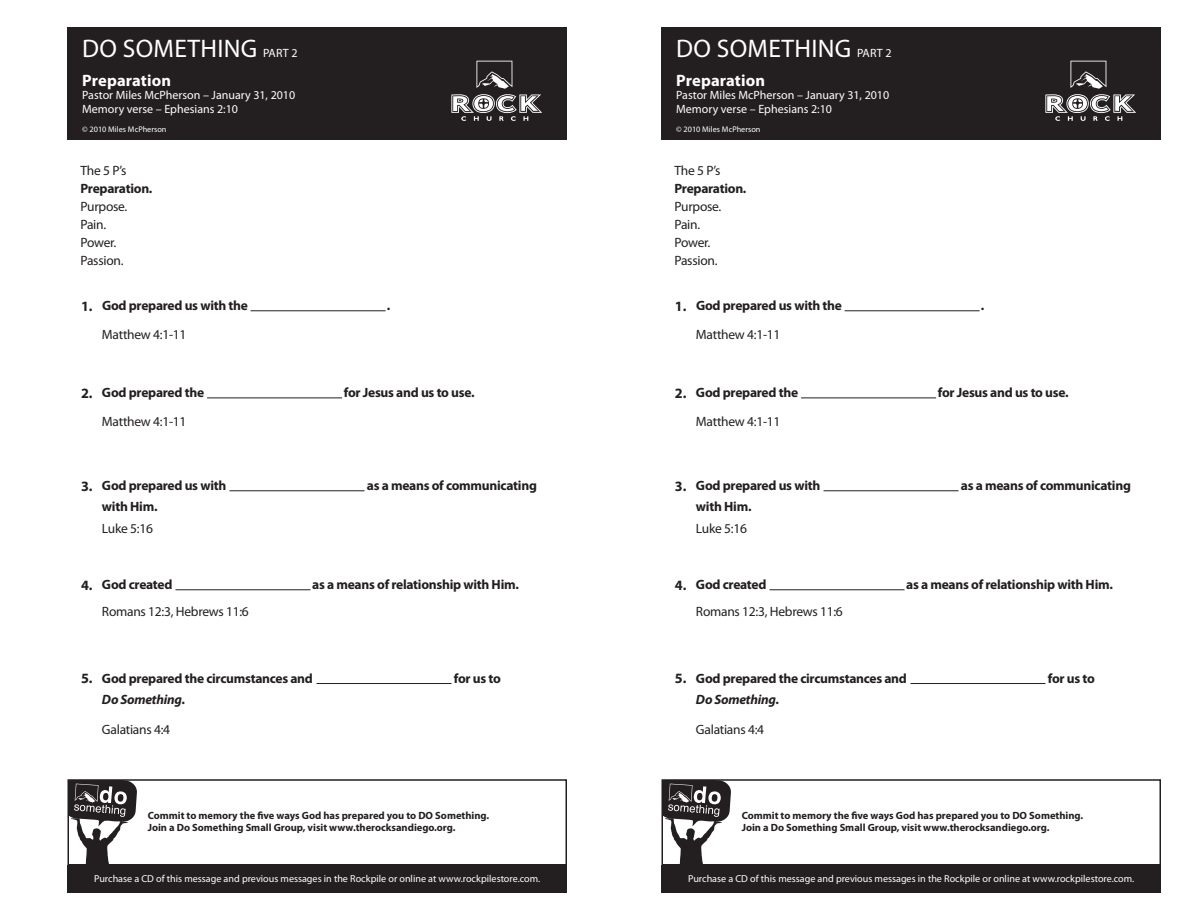
<style>
.page{position:relative;width:1188px;height:918px;background:#fff}
.page>*{position:absolute;margin:0;border:0;box-sizing:border-box;transform-origin:0 0}
.t1{font:25.5px "Myriad Pro";letter-spacing:.01em;color:#fff}
.t2{font:700 16.5px "Myriad Pro";letter-spacing:.01em;color:#fff}
.t3{font:700 14.25px "Myriad Pro";color:#231f20}
.t4{font:700 13.5px "Myriad Pro";letter-spacing:-.02em;color:#231f20}
.t5{font:13.5px/18px "Myriad Pro";letter-spacing:-.02em;color:#231f20}
.t6{font:italic 700 13.5px "Myriad Pro";letter-spacing:-.02em;color:#231f20}
.t7{font:12px/13.5px "Myriad Pro";color:#fff}
.t8{font:700 10.5px/12px "Myriad Pro";color:#231f20}
.t9{font:10.2px "Myriad Pro";color:#fff}
.t10{font:8.25px "Myriad Pro";color:#fff}
.s1{font-size:12px}
.s2{font-style:normal}
</style>
<div class="page">
<svg style="left:71px;top:782px;width:66px;height:81px"></svg>
<svg style="left:665px;top:782px;width:66px;height:81px"></svg>
<div style="left:68px;top:779px;width:499px;height:87px;border:2px solid #231f20"></div>
<div style="left:662px;top:779px;width:499px;height:87px;border:2px solid #231f20"></div>
<div style="left:67px;top:865px;width:500px;height:27px;background:#231f20"></div>
<div style="left:661px;top:865px;width:500px;height:27px;background:#231f20"></div>
<hr style="left:251px;top:310px;width:135px;height:1px;background:#231f20">
<hr style="left:845px;top:310px;width:135px;height:1px;background:#231f20">
<hr style="left:207px;top:398px;width:135px;height:1px;background:#231f20">
<hr style="left:801px;top:398px;width:135px;height:1px;background:#231f20">
<hr style="left:230px;top:490px;width:134px;height:1px;background:#231f20">
<hr style="left:824px;top:490px;width:134px;height:1px;background:#231f20">
<hr style="left:176px;top:589px;width:134px;height:1px;background:#231f20">
<hr style="left:770px;top:589px;width:134px;height:1px;background:#231f20">
<hr style="left:316px;top:683px;width:136px;height:1px;background:#231f20">
<hr style="left:910px;top:683px;width:136px;height:1px;background:#231f20">
<div style="left:68px;top:27px;width:499px;height:113px;background:#231f20"></div>
<svg style="left:451px;top:61px;width:91px;height:60px"></svg>
<div style="left:662px;top:27px;width:499px;height:113px;background:#231f20"></div>
<svg style="left:1045px;top:61px;width:91px;height:60px"></svg>
<h1 class="t1" style="left:82px;top:33px;width:217px">DO SOMETHING <span class="s1">PART 2</span></h1>
<p class="t2" style="left:82px;top:70px;width:90px">Preparation</p>
<p class="t7" style="left:82px;top:88px;width:215px">Pastor Miles McPherson – January 31, 2010<br>Memory verse – Ephesians 2:10</p>
<h1 class="t1" style="left:676px;top:33px;width:217px">DO SOMETHING <span class="s1">PART 2</span></h1>
<p class="t2" style="left:676px;top:70px;width:90px">Preparation</p>
<p class="t7" style="left:676px;top:88px;width:215px">Pastor Miles McPherson – January 31, 2010<br>Memory verse – Ephesians 2:10</p>
<p class="t10" style="left:82px;top:124px;width:86px">© 2010 Miles McPherson</p>
<p class="t10" style="left:676px;top:124px;width:86px">© 2010 Miles McPherson</p>
<p class="t5" style="left:81px;top:161px;width:47px">The 5 P’s</p>
<p class="t4" style="left:81px;top:180px;width:73px">Preparation.</p>
<p class="t5" style="left:81px;top:197px;width:48px">Purpose.<br>Pain.<br>Power.<br>Passion.</p>
<p class="t5" style="left:675px;top:161px;width:47px">The 5 P’s</p>
<p class="t4" style="left:675px;top:180px;width:73px">Preparation.</p>
<p class="t5" style="left:675px;top:197px;width:48px">Purpose.<br>Pain.<br>Power.<br>Passion.</p>
<p class="t4" style="left:102px;top:297px;width:148px">God prepared us with the</p>
<p class="t4" style="left:387px;top:297px;width:5px">.</p>
<p class="t4" style="left:696px;top:297px;width:148px">God prepared us with the</p>
<p class="t4" style="left:981px;top:297px;width:5px">.</p>
<p class="t3" style="left:81px;top:297px;width:13px">1.</p>
<p class="t3" style="left:675px;top:297px;width:13px">1.</p>
<p class="t5" style="left:102px;top:326px;width:86px">Matthew 4:1-11</p>
<p class="t5" style="left:696px;top:326px;width:86px">Matthew 4:1-11</p>
<p class="t4" style="left:102px;top:384px;width:104px">God prepared the</p>
<p class="t4" style="left:344px;top:384px;width:132px">for Jesus and us to use.</p>
<p class="t4" style="left:696px;top:384px;width:104px">God prepared the</p>
<p class="t4" style="left:938px;top:384px;width:132px">for Jesus and us to use.</p>
<p class="t3" style="left:81px;top:384px;width:13px">2.</p>
<p class="t3" style="left:675px;top:384px;width:13px">2.</p>
<p class="t5" style="left:102px;top:412px;width:86px">Matthew 4:1-11</p>
<p class="t5" style="left:696px;top:412px;width:86px">Matthew 4:1-11</p>
<p class="t4" style="left:102px;top:477px;width:126px">God prepared us with</p>
<p class="t4" style="left:367px;top:477px;width:172px">as a means of communicating</p>
<p class="t4" style="left:102px;top:498px;width:57px">with Him.</p>
<p class="t3" style="left:81px;top:477px;width:13px">3.</p>
<p class="t3" style="left:675px;top:477px;width:13px">3.</p>
<p class="t4" style="left:696px;top:477px;width:126px">God prepared us with</p>
<p class="t4" style="left:961px;top:477px;width:172px">as a means of communicating</p>
<p class="t4" style="left:696px;top:498px;width:57px">with Him.</p>
<p class="t5" style="left:102px;top:520px;width:52px">Luke 5:16</p>
<p class="t5" style="left:696px;top:520px;width:52px">Luke 5:16</p>
<p class="t4" style="left:102px;top:576px;width:72px">God created</p>
<p class="t4" style="left:312px;top:576px;width:208px">as a means of relationship with Him.</p>
<p class="t4" style="left:696px;top:576px;width:72px">God created</p>
<p class="t4" style="left:906px;top:576px;width:208px">as a means of relationship with Him.</p>
<p class="t3" style="left:81px;top:576px;width:13px">4.</p>
<p class="t3" style="left:675px;top:576px;width:13px">4.</p>
<p class="t5" style="left:102px;top:602px;width:148px">Romans 12:3, Hebrews 11:6</p>
<p class="t5" style="left:696px;top:602px;width:148px">Romans 12:3, Hebrews 11:6</p>
<p class="t4" style="left:102px;top:669px;width:213px">God prepared the circumstances and</p>
<p class="t4" style="left:454px;top:669px;width:49px">for us to</p>
<p class="t6" style="left:102px;top:691px;width:85px">Do Something<span class="s2">.</span></p>
<p class="t3" style="left:81px;top:669px;width:13px">5.</p>
<p class="t3" style="left:675px;top:669px;width:13px">5.</p>
<p class="t4" style="left:696px;top:669px;width:213px">God prepared the circumstances and</p>
<p class="t4" style="left:1048px;top:669px;width:49px">for us to</p>
<p class="t6" style="left:696px;top:691px;width:85px">Do Something<span class="s2">.</span></p>
<p class="t5" style="left:102px;top:721px;width:70px">Galatians 4:4</p>
<p class="t5" style="left:696px;top:721px;width:70px">Galatians 4:4</p>
<p class="t8" style="left:148px;top:809px;width:343px">Commit to memory the five ways God has prepared you to DO Something.<br>Join a Do Something Small Group, visit www.therocksandiego.org.</p>
<p class="t8" style="left:742px;top:809px;width:343px">Commit to memory the five ways God has prepared you to DO Something.<br>Join a Do Something Small Group, visit www.therocksandiego.org.</p>
<p class="t9" style="left:94px;top:873px;width:448px">Purchase a CD of this message and previous messages in the Rockpile or online at www.rockpilestore.com.</p>
<p class="t9" style="left:688px;top:873px;width:448px">Purchase a CD of this message and previous messages in the Rockpile or online at www.rockpilestore.com.</p>
</div>
